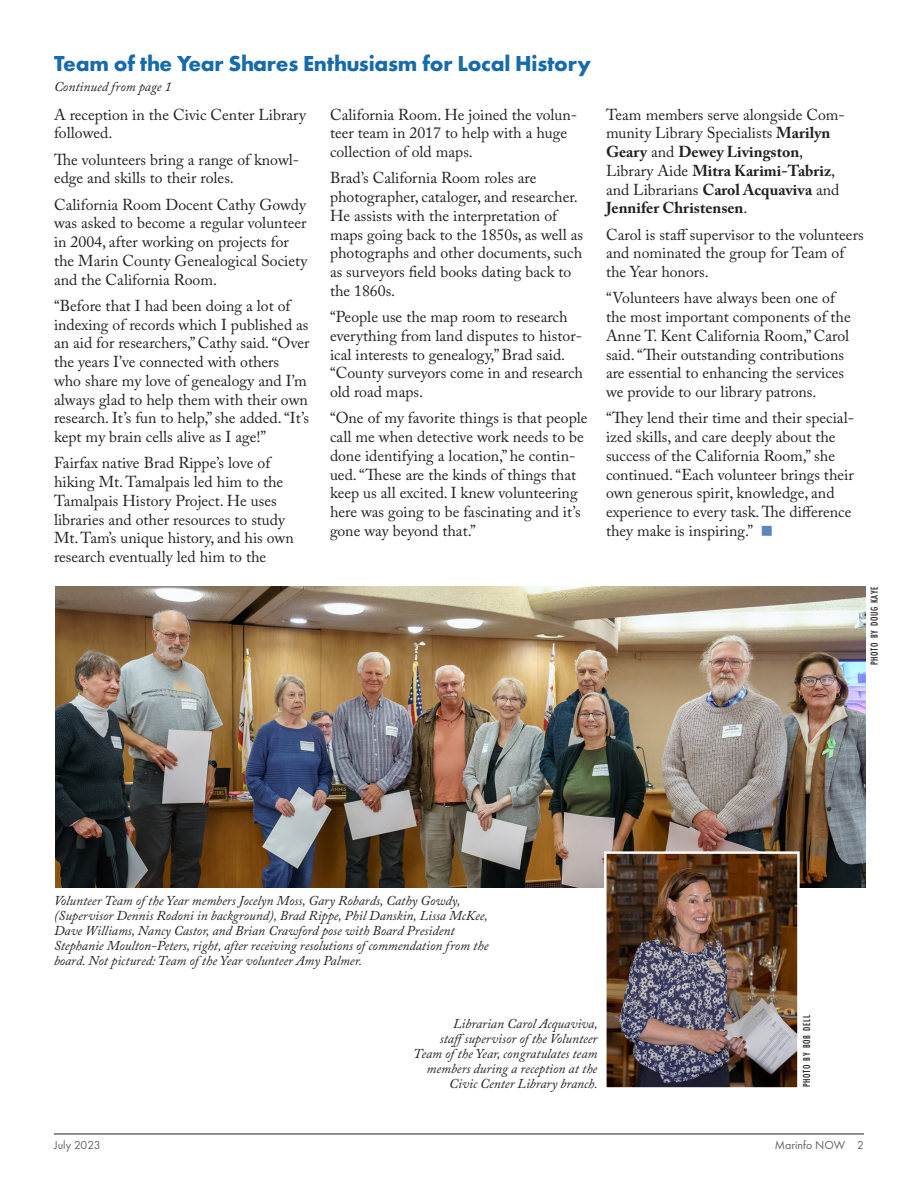
<style>
.page{position:relative;width:918px;height:1188px;background:#fff}
.page>*{position:absolute;margin:0;border:0;box-sizing:border-box;transform-origin:0 0}
._04a_Story_Head_continued{font:700 22.5px "Futura PT";letter-spacing:-.01em;color:#186bab}
._03c_Story_Body_10_5_12_5{font:15.75px/18.8px "Adobe Caslon Pro";color:#231f20}
._05a_Photo_Caption{font:italic 13.5px/15px "Adobe Caslon Pro";color:#231f20}
._04b_Continued_from{font:italic 13.5px "Adobe Caslon Pro";color:#231f20}
.t1{font:12px "Futura PT";color:#636366}
._05b_Photo_Credit{font:500 10.5px "Futura PT Cond";letter-spacing:.06em;color:#231f20}
.s1{font-weight:700}
.s2{font-family:"Source Sans Pro";font-weight:200;font-size:24.75px;color:#5d84bd}
</style>
<div class="page">
<hr style="left:54px;top:1134px;width:810px;height:1px;background:#231f20">
<img style="left:55px;top:587px;width:810px;height:300px">
<img style="left:607px;top:854px;width:190px;height:233px">
<div style="left:604px;top:851px;width:196px;height:239px;border:2px solid #fff"></div>
<p class="_04a_Story_Head_continued" style="left:54px;top:49px;width:538px">Team of the Year Shares Enthusiasm for Local History</p>
<p class="_04b_Continued_from" style="left:54px;top:78px;width:119px">Continued from page 1</p>
<p class="_03c_Story_Body_10_5_12_5" style="left:54px;top:105px;width:254px">A reception in the Civic Center Library followed.</p>
<p class="_03c_Story_Body_10_5_12_5" style="left:54px;top:150px;width:247px">The volunteers bring a range of knowl&shy;edge and skills to their roles.</p>
<p class="_03c_Story_Body_10_5_12_5" style="left:54px;top:195px;width:255px">California Room Docent Cathy Gowdy was asked to become a regular volunteer in 2004, after working on projects for the Marin County Genealogical Society and the California Room.</p>
<p class="_03c_Story_Body_10_5_12_5" style="left:54px;top:296px;width:257px">“Before that I had been doing a lot of indexing of records which I published as an aid for researchers,” Cathy said. “Over the years I’ve connected with others who share my love of genealogy and I’m always glad to help them with their own research. It’s fun to help,” she added. “It’s kept my brain cells alive as I age!”</p>
<p class="_03c_Story_Body_10_5_12_5" style="left:54px;top:454px;width:241px">Fairfax native Brad Rippe’s love of hiking Mt. Tamalpais led him to the Tamalpais History Project. He uses libraries and other resources to study Mt. Tam’s unique history, and his own research eventually led him to the</p>
<p class="_03c_Story_Body_10_5_12_5" style="left:330px;top:105px;width:249px">California Room. He joined the volun&shy;teer team in 2017 to help with a huge collection of old maps.</p>
<p class="_03c_Story_Body_10_5_12_5" style="left:330px;top:169px;width:255px">Brad’s California Room roles are photographer, cataloger, and researcher.<br>He assists with the interpretation of maps going back to the 1850s, as well as photographs and other documents, such as surveyors field books dating back to the 1860s.</p>
<p class="_03c_Story_Body_10_5_12_5" style="left:330px;top:307px;width:255px">“People use the map room to research everything from land disputes to histor&shy;ical interests to genealogy,” Brad said. “County surveyors come in and research old road maps.</p>
<p class="_03c_Story_Body_10_5_12_5" style="left:330px;top:409px;width:259px">“One of my favorite things is that people call me when detective work needs to be done identifying a location,” he contin&shy;ued. “These are the kinds of things that keep us all excited. I knew volunteering here was going to be fascinating and it’s gone way beyond that.”</p>
<p class="_03c_Story_Body_10_5_12_5" style="left:606px;top:105px;width:239px">Team members serve alongside Com&shy;munity Library Specialists <span class="s1">Marilyn<br>Geary</span> and <span class="s1">Dewey Livingston</span>,<br>Library Aide <span class="s1">Mitra Karimi-Tabriz</span>, and Librarians <span class="s1">Carol Acquaviva</span> and<br><span class="s1">Jennifer Christensen</span>.</p>
<p class="_03c_Story_Body_10_5_12_5" style="left:606px;top:225px;width:259px">Carol is staff supervisor to the volunteers and nominated the group for Team of the Year honors.</p>
<p class="_03c_Story_Body_10_5_12_5" style="left:606px;top:289px;width:246px">“Volunteers have always been one of the most important components of the Anne T. Kent California Room,” Carol said. “Their outstanding contributions are essential to enhancing the services we provide to our library patrons.</p>
<p class="_03c_Story_Body_10_5_12_5" style="left:606px;top:409px;width:250px">“They lend their time and their special&shy;ized skills, and care deeply about the success of the California Room,” she continued. “Each volunteer brings their own generous spirit, knowledge, and experience to every task. The difference they make is inspiring.” <span class="s2">■</span></p>
<p class="_05b_Photo_Credit" style="left:868px;top:665px;width:80px;rotate:-90deg">PHOTO BY DOUG KAYE</p>
<p class="_05a_Photo_Caption" style="left:54px;top:893px;width:436px">Volunteer Team of the Year members Jocelyn Moss, Gary Robards, Cathy Gowdy, (Supervisor Dennis Rodoni in background), Brad Rippe, Phil Danskin, Lissa McKee, Dave Williams, Nancy Castor, and Brian Crawford pose with Board President Stephanie Moulton-Peters, right, after receiving resolutions of commendation from the board. Not pictured: Team of the Year volunteer Amy Palmer.</p>
<p class="_05a_Photo_Caption" style="left:413px;top:1016px;width:186px;text-align:right">Librarian Carol Acquaviva, staffsupervisor of the Volunteer<br>Team of the Year, congratulates team members during a reception at the<br>Civic Center Library branch.</p>
<p class="_05b_Photo_Credit" style="left:801px;top:1087px;width:73px;rotate:-90deg">PHOTO BY BOB DELL</p>
<p class="t1" style="left:54px;top:1138px;width:48px">July 2023</p>
<p class="t1" style="left:775px;top:1138px;width:91px">Marinfo NOW 2</p>
</div>
